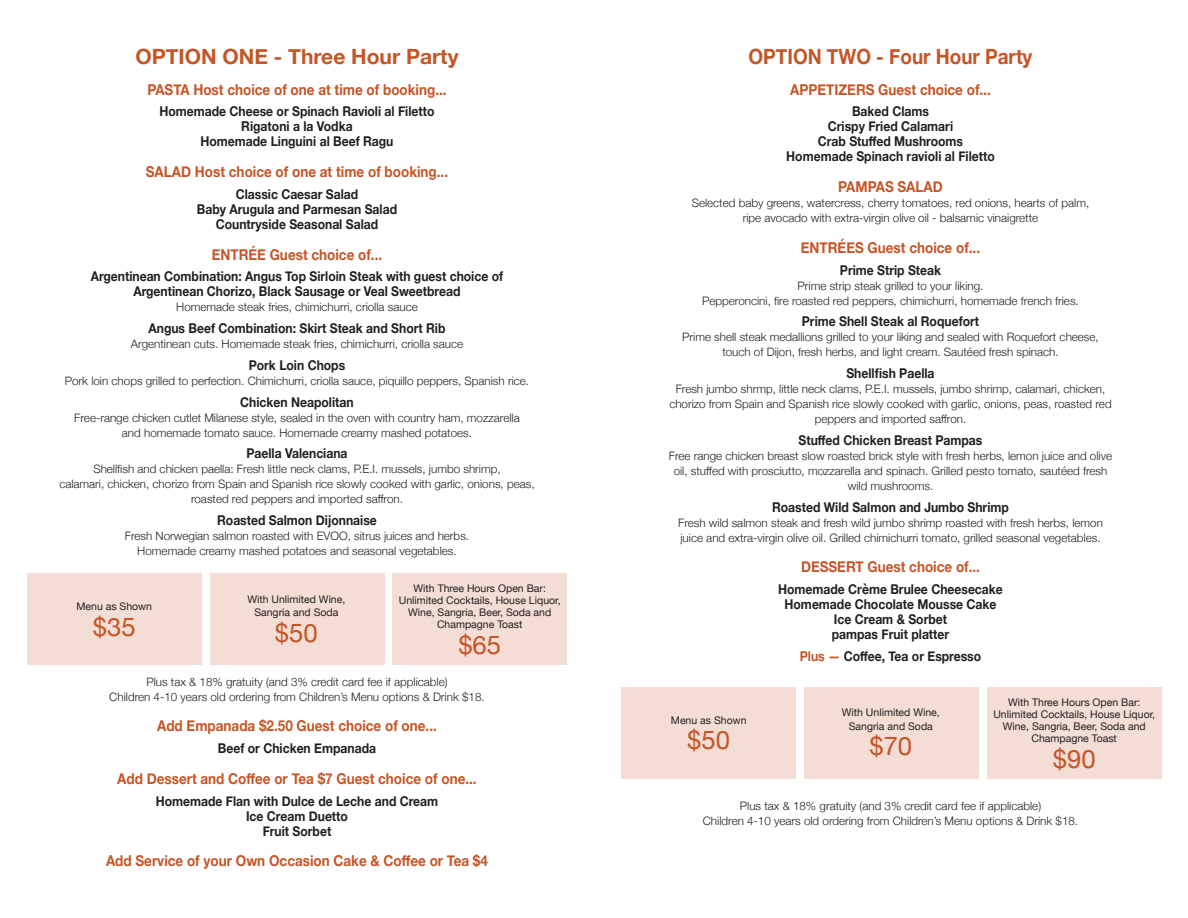
<style>
.page{position:relative;width:1188px;height:918px;background:#fff}
.page>*{position:absolute;margin:0;border:0;box-sizing:border-box;transform-origin:0 0}
.t1{font:25.65px "Helvetica Neue";color:#c55526}
.t2{font:700 21px "Helvetica Neue";color:#c55526}
.t3{font:700 21px "Helvetica Neue";color:#c55526;scale:.9 1}
.t4{font:700 15px "Helvetica Neue";color:#c55526;scale:.9 1}
.t5{font:700 13.5px/15px "Helvetica Neue";color:#231f20;text-align:center;scale:.9 1}
.t6{font:300 11.7px/15px "Helvetica Neue";color:#231f20;text-align:center}
.t7{font:10.5px/12px "Helvetica Neue";color:#231f20;text-align:center}
.s1{color:#c55526}
</style>
<div class="page">
<div style="left:393px;top:573px;width:174px;height:92px;background:#f3ddd4"></div>
<div style="left:210px;top:573px;width:174px;height:92px;background:#f3ddd4"></div>
<div style="left:27px;top:573px;width:174px;height:92px;background:#f3ddd4"></div>
<div style="left:987px;top:687px;width:174px;height:92px;background:#f3ddd4"></div>
<div style="left:804px;top:687px;width:175px;height:92px;background:#f3ddd4"></div>
<div style="left:621px;top:687px;width:175px;height:92px;background:#f3ddd4"></div>
<p class="t2" style="left:135px;top:40px;width:325px">OPTION ONE - Three Hour Party</p>
<p class="t4" style="left:147px;top:78px;width:334px">PASTA Host choice of one at time of booking...</p>
<p class="t5" style="left:159px;top:105px;width:307px">Homemade Cheese or Spinach Ravioli al Filetto<br>Rigatoni a la Vodka<br>Homemade Linguini al Beef Ragu</p>
<p class="t4" style="left:146px;top:160px;width:337px">SALAD Host choice of one at time of booking...</p>
<p class="t5" style="left:197px;top:187px;width:224px">Classic Caesar Salad<br>Baby Arugula and Parmesan Salad<br>Countryside Seasonal Salad</p>
<p class="t4" style="left:212px;top:243px;width:191px">ENTRÉE Guest choice of...</p>
<p class="t5" style="left:91px;top:270px;width:460px">Argentinean Combination: Angus Top Sirloin Steak with guest choice of<br>Argentinean Chorizo, Black Sausage or Veal Sweetbread</p>
<p class="t6" style="left:176px;top:299px;width:243px">Homemade steak fries, chimichurri, criolla sauce</p>
<p class="t5" style="left:149px;top:321px;width:331px">Angus Beef Combination: Skirt Steak and Short Rib</p>
<p class="t6" style="left:131px;top:336px;width:334px">Argentinean cuts. Homemade steak fries, chimichurri, criolla sauce</p>
<p class="t5" style="left:249px;top:358px;width:109px">Pork Loin Chops</p>
<p class="t6" style="left:65px;top:372px;width:466px">Pork loin chops grilled to perfection. Chimichurri, criolla sauce, piquillo peppers, Spanish rice.</p>
<p class="t5" style="left:240px;top:395px;width:127px">Chicken Neapolitan</p>
<p class="t6" style="left:74px;top:409px;width:447px">Free-range chicken cutlet Milanese style, sealed in the oven with country ham, mozzarella and homemade tomato sauce. Homemade creamy mashed potatoes.</p>
<p class="t5" style="left:246px;top:447px;width:114px">Paella Valenciana</p>
<p class="t6" style="left:59px;top:461px;width:477px">Shellfish and chicken paella: Fresh little neck clams, P.E.I. mussels, jumbo shrimp,<br>calamari, chicken, chorizo from Spain and Spanish rice slowly cooked with garlic, onions, peas, roasted red peppers and imported saffron.</p>
<p class="t5" style="left:217px;top:513px;width:179px">Roasted Salmon Dijonnaise</p>
<p class="t6" style="left:125px;top:528px;width:346px">Fresh Norwegian salmon roasted with EVOO, sitrus juices and herbs.<br>Homemade creamy mashed potatoes and seasonal vegetables.</p>
<p class="t7" style="left:76px;top:601px;width:77px">Menu as Shown</p>
<p class="t1" style="left:93px;top:608px;width:44px">$35</p>
<p class="t7" style="left:247px;top:593px;width:100px;line-height:13.5px">With Unlimited Wine,<br>Sangria and Soda</p>
<p class="t1" style="left:275px;top:614px;width:44px">$50</p>
<p class="t7" style="left:399px;top:583px;width:163px">With Three Hours Open Bar:<br>Unlimited Cocktails, House Liquor,<br>Wine, Sangria, Beer, Soda and<br>Champagne Toast</p>
<p class="t1" style="left:458px;top:626px;width:44px">$65</p>
<p class="t6" style="left:109px;top:673px;width:377px">Plus tax &amp; 18% gratuity (and 3% credit card fee if applicable)<br>Children 4-10 years old ordering from Children’s Menu options &amp; Drink $18.</p>
<p class="t4" style="left:157px;top:714px;width:312px">Add Empanada $2.50 Guest choice of one...</p>
<p class="t5" style="left:218px;top:741px;width:177px">Beef or Chicken Empanada</p>
<p class="t4" style="left:117px;top:767px;width:401px">Add Dessert and Coffee or Tea $7 Guest choice of one...</p>
<p class="t5" style="left:156px;top:794px;width:315px">Homemade Flan with Dulce de Leche and Cream<br>Ice Cream Duetto<br>Fruit Sorbet</p>
<p class="t4" style="left:106px;top:849px;width:426px">Add Service of your Own Occasion Cake &amp; Coffee or Tea $4</p>
<p class="t3" style="left:749px;top:40px;width:317px">OPTION TWO - Four Hour Party</p>
<p class="t4" style="left:790px;top:78px;width:224px">APPETIZERS Guest choice of...</p>
<p class="t5" style="left:786px;top:105px;width:233px">Baked Clams<br>Crispy Fried Calamari<br>Crab Stuffed Mushrooms<br>Homemade Spinach ravioli al Filetto</p>
<p class="t4" style="left:838px;top:175px;width:118px">PAMPAS SALAD</p>
<p class="t6" style="left:692px;top:195px;width:399px">Selected baby greens, watercress, cherry tomatoes, red onions, hearts of palm, ripe avocado with extra-virgin olive oil - balsamic vinaigrette</p>
<p class="t4" style="left:801px;top:236px;width:201px">ENTRÉES Guest choice of...</p>
<p class="t5" style="left:840px;top:263px;width:114px">Prime Strip Steak</p>
<p class="t6" style="left:702px;top:277px;width:378px">Prime strip steak grilled to your liking.<br>Pepperoncini, fire roasted red peppers, chimichurri, homemade french fries.</p>
<p class="t5" style="left:802px;top:315px;width:198px">Prime Shell Steak al Roquefort</p>
<p class="t6" style="left:682px;top:329px;width:418px">Prime shell steak medallions grilled to your liking and sealed with Roquefort cheese, touch of Dijon, fresh herbs, and light cream. Sautéed fresh spinach.</p>
<p class="t5" style="left:846px;top:366px;width:99px">Shellfish Paella</p>
<p class="t6" style="left:669px;top:381px;width:444px">Fresh jumbo shrmp, little neck clams, P.E.I. mussels, jumbo shrimp, calamari, chicken, chorizo from Spain and Spanish rice slowly cooked with garlic, onions, peas, roasted red peppers and imported saffron.</p>
<p class="t5" style="left:799px;top:433px;width:206px">Stuffed Chicken Breast Pampas</p>
<p class="t6" style="left:669px;top:447px;width:445px">Free range chicken breast slow roasted brick style with fresh herbs, lemon juice and olive oil, stuffed with prosciutto, mozzarella and spinach. Grilled pesto tomato, sautéed fresh wild mushrooms.</p>
<p class="t5" style="left:772px;top:500px;width:265px">Roasted Wild Salmon and Jumbo Shrimp</p>
<p class="t6" style="left:678px;top:514px;width:426px;text-align:left">Fresh wild salmon steak and fresh wild jumbo shrimp roasted with fresh herbs, lemon juice and extra-virgin olive oil. Grilled chimichurri tomato, grilled seasonal vegetables.</p>
<p class="t4" style="left:801px;top:555px;width:200px">DESSERT Guest choice of...</p>
<p class="t5" style="left:778px;top:582px;width:251px">Homemade Crème Brulee Cheesecake<br>Homemade Chocolate Mousse Cake<br>Ice Cream &amp; Sorbet<br>pampas Fruit platter</p>
<p class="t5" style="left:800px;top:649px;width:203px"><span class="s1">Plus —</span> Coffee, Tea or Espresso</p>
<p class="t7" style="left:671px;top:715px;width:77px">Menu as Shown</p>
<p class="t1" style="left:687px;top:722px;width:44px">$50</p>
<p class="t7" style="left:842px;top:706px;width:100px;line-height:13.5px">With Unlimited Wine,<br>Sangria and Soda</p>
<p class="t1" style="left:869px;top:728px;width:44px">$70</p>
<p class="t7" style="left:993px;top:697px;width:163px">With Three Hours Open Bar:<br>Unlimited Cocktails, House Liquor,<br>Wine, Sangria, Beer, Soda and<br>Champagne Toast</p>
<p class="t1" style="left:1053px;top:740px;width:44px">$90</p>
<p class="t6" style="left:703px;top:798px;width:377px">Plus tax &amp; 18% gratuity (and 3% credit card fee if applicable)<br>Children 4-10 years old ordering from Children’s Menu options &amp; Drink $18.</p>
</div>
